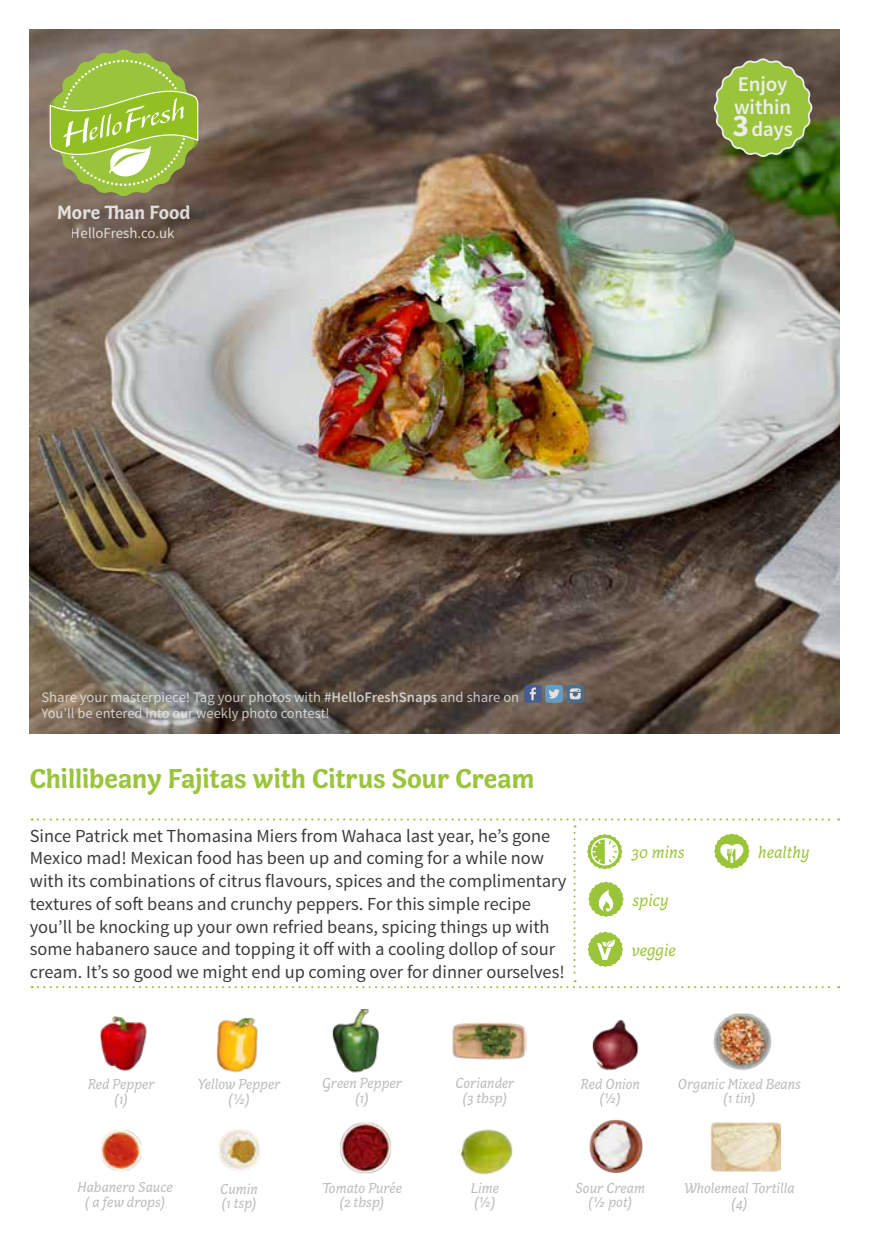
<style>
.page{position:relative;width:869px;height:1241px;background:#fff}
.page>*{position:absolute;margin:0;border:0;box-sizing:border-box;transform-origin:0 0}
.t1{font:700 28px "Capucine Basic";letter-spacing:-.005em;color:#9ac43a}
.t2{font:600 21px/22.8px "Source Sans Pro";letter-spacing:-.005em;color:#ededed}
.t3{font:700 19.6px "Capucine Basic";color:#fff}
.t4{font:18.38px/22.8px "Source Sans Pro";color:#3c3c3b}
.t5{font:italic 17.5px "Capucine Basic";color:#9ac43a}
.t6{font:italic 14.88px/14.5px "Capucine Basic";color:#bcbcbc;text-align:center}
.t7{font:14.88px "Source Sans Pro";color:#fff}
.t8{font:14.53px/16.4px "Source Sans Pro";color:#ededed}
.s1{font-weight:700;font-size:31.5px}
.s2{font-weight:600}
</style>
<div class="page">
<img style="left:30px;top:30px;width:808px;height:703px">
<svg style="left:524px;top:685px;width:17px;height:17px"></svg>
<svg style="left:529px;top:687px;width:6px;height:13px"></svg>
<svg style="left:566px;top:685px;width:18px;height:17px"></svg>
<svg style="left:569px;top:688px;width:11px;height:11px"></svg>
<div style="left:545px;top:685px;width:17px;height:17px;background:#649cc4;border-radius:3px"></div>
<svg style="left:548px;top:689px;width:11px;height:9px"></svg>
<svg style="left:50px;top:50px;width:148px;height:146px;background:#9cb552"></svg>
<img style="left:216px;top:1017px;width:42px;height:56px">
<img style="left:100px;top:1016px;width:47px;height:55px">
<svg style="left:32px;top:818px;width:806px;height:170px"></svg>
<img style="left:219px;top:1129px;width:41px;height:41px">
<img style="left:101px;top:1130px;width:41px;height:41px">
<img style="left:332px;top:1009px;width:47px;height:64px">
<img style="left:452px;top:1022px;width:74px;height:38px">
<img style="left:710px;top:1122px;width:69px;height:50px">
<img style="left:460px;top:1129px;width:53px;height:46px">
<img style="left:713px;top:1013px;width:59px;height:57px">
<img style="left:589px;top:1119px;width:54px;height:55px">
<img style="left:592px;top:1019px;width:47px;height:52px">
<img style="left:340px;top:1122px;width:51px;height:52px">
<svg style="left:711px;top:29px;width:103px;height:162px;background:#75873e"></svg>
<p class="t3" style="left:57px;top:198px;width:135px">More Than Food</p>
<p class="t7" style="left:71px;top:224px;width:105px">HelloFresh.co.uk</p>
<p class="t2" style="left:732px;top:73px;width:62px">Enjoy within<br><span class="s1">3</span> days</p>
<p class="t8" style="left:41px;top:688px;width:479px">Share your masterpiece! Tag your photos with <span class="s2">#HelloFreshSnaps</span> and share on<br>You’ll be entered into our weekly photo contest!</p>
<h1 class="t1" style="left:30px;top:757px;width:506px">Chillibeany Fajitas with Citrus Sour Cream</h1>
<p class="t4" style="left:30px;top:824px;width:538px">Since Patrick met Thomasina Miers from Wahaca last year, he’s gone Mexico mad! Mexican food has been up and coming for a while now with its combinations of citrus flavours, spices and the complimentary textures of soft beans and crunchy peppers. For this simple recipe you’ll be knocking up your own refried beans, spicing things up with some habanero sauce and topping it off with a cooling dollop of sour cream. It’s so good we might end up coming over for dinner ourselves!</p>
<p class="t5" style="left:631px;top:839px;width:55px">30 mins</p>
<p class="t5" style="left:757px;top:839px;width:53px">healthy</p>
<p class="t5" style="left:632px;top:887px;width:38px">spicy</p>
<p class="t5" style="left:631px;top:937px;width:46px">veggie</p>
<p class="t6" style="left:88px;top:1077px;width:68px">Red Pepper (1)</p>
<p class="t6" style="left:198px;top:1077px;width:84px">Yellow Pepper (1/2)</p>
<p class="t6" style="left:455px;top:1076px;width:61px">Coriander (3 tbsp)</p>
<p class="t6" style="left:322px;top:1076px;width:81px">Green Pepper (1)</p>
<p class="t6" style="left:580px;top:1076px;width:61px">Red Onion (1/2)</p>
<p class="t6" style="left:677px;top:1077px;width:125px">Organic Mixed Beans (1 tin)</p>
<p class="t6" style="left:77px;top:1180px;width:97px">Habanero Sauce ( a few drops)</p>
<p class="t6" style="left:220px;top:1181px;width:39px;text-align:left">Cumin (1 tsp)</p>
<p class="t6" style="left:322px;top:1181px;width:81px">Tomato Purée (2 tbsp)</p>
<p class="t6" style="left:575px;top:1181px;width:71px">Sour Cream (1/2 pot)</p>
<p class="t6" style="left:683px;top:1181px;width:112px">Wholemeal Tortilla (4)</p>
<p class="t6" style="left:470px;top:1181px;width:30px;text-align:left">Lime (1/2)</p>
</div>
